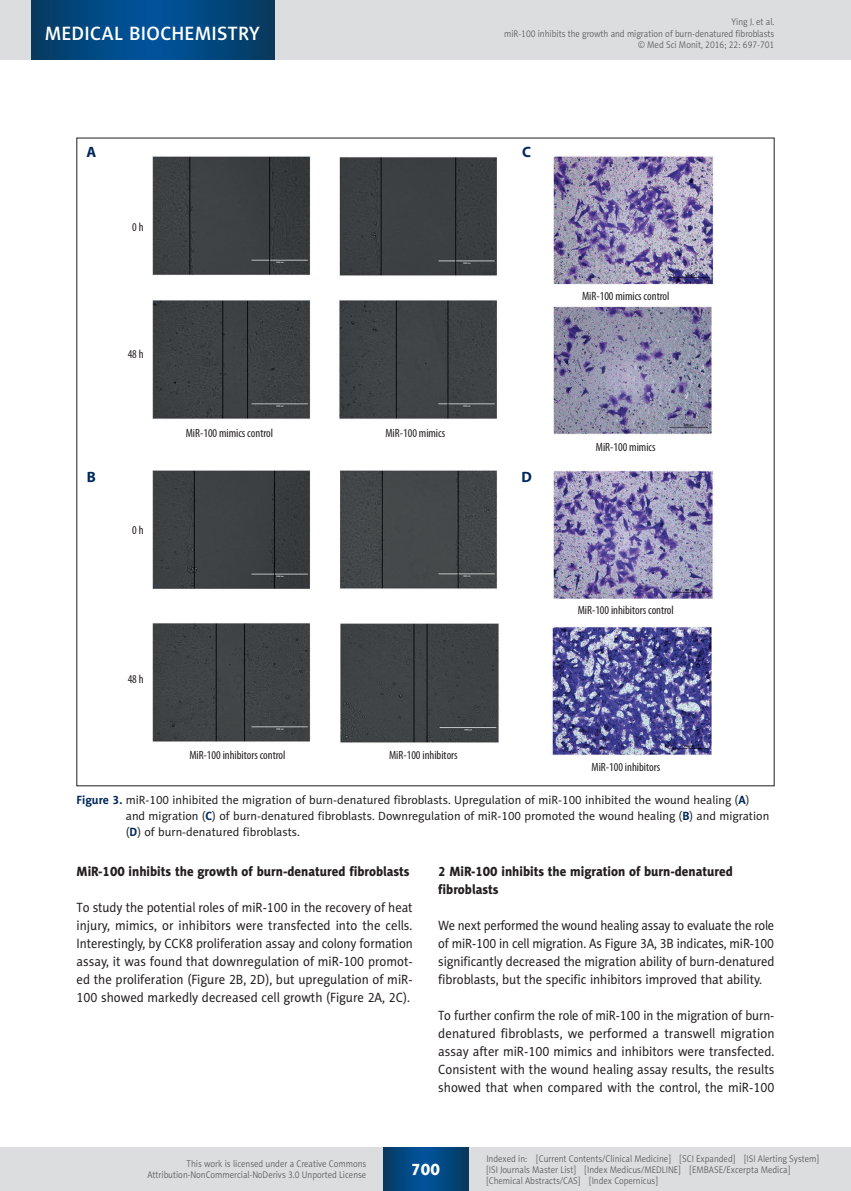
<style>
.page{position:relative;width:851px;height:1191px;background:#fff}
.page>*{position:absolute;margin:0;border:0;box-sizing:border-box;transform-origin:0 0}
.t1{font:19.5px "Naomi Sans EFN Medium";letter-spacing:.015em;color:#fff}
.t2{font:16.5px "Naomi Sans EFN Heavy";color:#fff}
.t3{font:700 15px "Myriad Pro";color:#00295c}
.MSM_Body{font:13.5px/18px "Naomi Sans EFN";color:#231f20;text-align:justify;scale:.93 1}
.MSM_Body-2{font:13.5px/18px "Naomi Sans EFN";color:#231f20;text-align:justify;scale:.94 1}
.MSM_Headline_2{font:13.5px/18px "Naomi Sans EFN Heavy";color:#231f20;scale:.95 1}
.MSM_Rycina_tytul{font:12px/15.8px "Naomi Sans EFN";color:#231f20}
.t4{font:condensed 12px "Myriad Pro";color:#231f20}
.t5{font:9.75px/11.2px "Naomi Sans EFN Light";color:#57585a;text-align:right;scale:.9 1}
.s1{font-weight:700;color:#00295c}
</style>
<div class="page">
<img style="left:152px;top:156px;width:562px;height:599px">
<div style="left:0;top:1148px;width:850px;height:43px;background:#dcdddf"></div>
<svg style="left:383px;top:1147px;width:85px;height:43px;background:#02477e"></svg>
<div style="left:0;top:0;width:850px;height:60px;background:#dcdddf"></div>
<hr style="left:850px;top:0;width:1px;height:60px;background:#dcdddf">
<svg style="left:32px;top:0;width:242px;height:60px;background:#02477f"></svg>
<h1 class="t1" style="left:45px;top:22px;width:217px">MEDICAL BIOCHEMISTRY</h1>
<p class="t5" style="left:504px;top:16px;width:302px">Ying J. et al.<br>miR-100 inhibits the growth and migration of burn-denatured fibroblasts © Med Sci Monit, 2016; 22: 697-701</p>
<p class="t3" style="left:86px;top:143px;width:11px">A</p>
<p class="t3" style="left:522px;top:143px;width:10px">C</p>
<p class="t4" style="left:132px;top:220px;width:13px">0 h</p>
<p class="t4" style="left:128px;top:347px;width:17px">48 h</p>
<p class="t4" style="left:186px;top:426px;width:89px">MiR-100 mimics control</p>
<p class="t4" style="left:385px;top:426px;width:61px">MiR-100 mimics</p>
<p class="t3" style="left:87px;top:467px;width:11px">B</p>
<p class="t3" style="left:521px;top:467px;width:12px">D</p>
<p class="t4" style="left:132px;top:524px;width:13px">0 h</p>
<p class="t4" style="left:128px;top:672px;width:17px">48 h</p>
<p class="t4" style="left:189px;top:749px;width:98px">MiR-100 inhibitors control</p>
<p class="t4" style="left:389px;top:749px;width:70px">MiR-100 inhibitors</p>
<p class="t4" style="left:582px;top:290px;width:89px">MiR-100 mimics control</p>
<p class="t4" style="left:595px;top:440px;width:61px">MiR-100 mimics</p>
<p class="t4" style="left:577px;top:604px;width:98px">MiR-100 inhibitors control</p>
<p class="t4" style="left:591px;top:760px;width:70px">MiR-100 inhibitors</p>
<p class="MSM_Rycina_tytul" style="left:126px;top:792px;width:644px;text-indent:-49px"><span class="s1">Figure 3.</span> miR-100 inhibited the migration of burn-denatured fibroblasts. Upregulation of miR-100 inhibited the wound healing (<span class="s1">A</span>) and migration (<span class="s1">C</span>) of burn-denatured fibroblasts. Downregulation of miR-100 promoted the wound healing (<span class="s1">B</span>) and migration (<span class="s1">D</span>) of burn-denatured fibroblasts.</p>
<p class="MSM_Headline_2" style="left:77px;top:862px;width:352px">MiR-100 inhibits the growth of burn-denatured fibroblasts</p>
<p class="MSM_Body-2" style="left:77px;top:898px;width:359px">To study the potential roles of miR-100 in the recovery of heat injury, mimics, or inhibitors were transfected into the cells.<br>Interestingly, by CCK8 proliferation assay and colony formation assay, it was found that downregulation of miR-100 promot&shy;ed the proliferation (Figure 2B, 2D), but upregulation of miR-100 showed markedly decreased cell growth (Figure 2A, 2C).</p>
<p class="MSM_Headline_2" style="left:438px;top:862px;width:311px">2 MiR-100 inhibits the migration of burn-denatured fibroblasts</p>
<p class="MSM_Body" style="left:438px;top:916px;width:363px">We next performed the wound healing assay to evaluate the role of miR-100 in cell migration. As Figure 3A, 3B indicates, miR-100 significantly decreased the migration ability of burn-denatured fibroblasts, but the specific inhibitors improved that ability.</p>
<p class="MSM_Body" style="left:438px;top:1006px;width:363px">To further confirm the role of miR-100 in the migration of burn&shy;denatured fibroblasts, we performed a transwell migration assay after miR-100 mimics and inhibitors were transfected.<br>Consistent with the wound healing assay results, the results showed that when compared with the control, the miR-100</p>
<p class="t5" style="left:147px;top:1158px;width:245px">This work is licensed under a Creative Commons<br>Attribution-NonCommercial-NoDerivs 3.0 Unported License</p>
<p class="t2" style="left:411px;top:1159px;width:30px">700</p>
<p class="t5" style="left:486px;top:1152px;width:371px;text-align:left">Indexed in: [Current Contents/Clinical Medicine] [SCI Expanded] [ISI Alerting System] [ISI Journals Master List] [Index Medicus/MEDLINE] [EMBASE/Excerpta Medica] [Chemical Abstracts/CAS] [Index Copernicus]</p>
</div>
